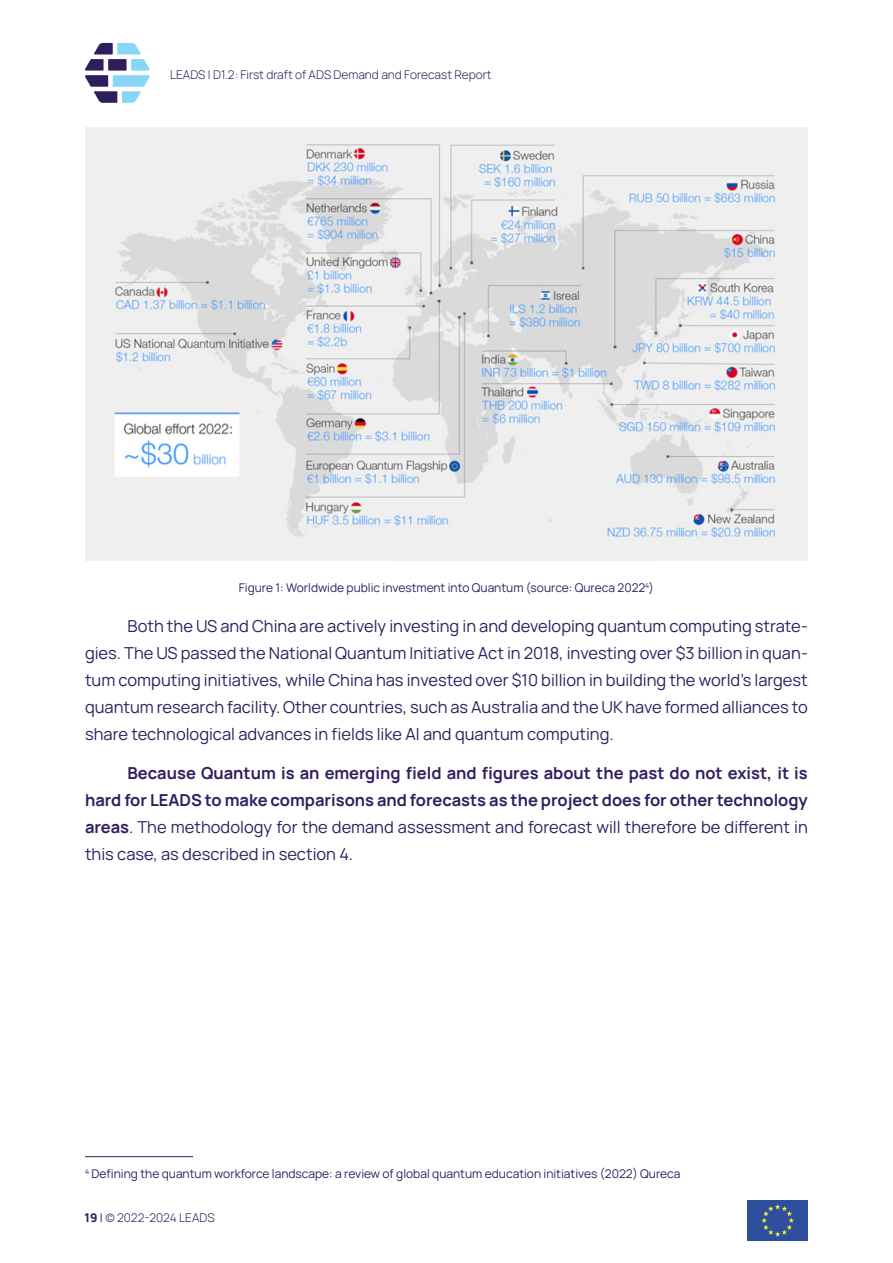
<style>
.page{position:relative;width:893px;height:1263px;background:#fff}
.page>*{position:absolute;margin:0;border:0;box-sizing:border-box;transform-origin:0 0}
.t1{font:16.5px/27px "Manrope";color:#321d5f;text-align:justify}
.t2{font:700 16.5px/27px "Manrope";color:#321d5f;text-align:justify}
.Caption__figure_and{font:12px "Manrope";color:#321d5f}
.t3{font:300 12px "Manrope";color:#321d5f}
.s1{font-weight:400}
.s2{font-weight:800}
</style>
<div class="page">
<svg style="left:85px;top:43px;width:65px;height:60px"></svg>
<img style="left:748px;top:1200px;width:60px;height:40px">
<img style="left:85px;top:128px;width:722px;height:432px">
<hr style="left:85px;top:1156px;width:108px;height:1px;background:#321d5f">
<p class="t3" style="left:170px;top:66px;width:323px">LEADS | D1.2: First draft of ADS Demand and Forecast Report</p>
<p class="Caption__figure_and" style="left:239px;top:579px;width:417px">Figure 1: Worldwide public investment into Quantum (source: Qureca 2022<sup>4</sup>)</p>
<p class="t1" style="left:85px;top:611px;width:724px;text-indent:43px">Both the US and China are actively investing in and developing quantum computing strate&shy;gies. The US passed the National Quantum Initiative Act in 2018, investing over $3 billion in quan&shy;tum computing initiatives, while China has invested over $10 billion in building the world’s largest quantum research facility. Other countries, such as Australia and the UK have formed alliances to share technological advances in fields like AI and quantum computing.</p>
<p class="t2" style="left:85px;top:759px;width:724px;text-indent:43px">Because Quantum is an emerging field and figures about the past do not exist, it is hard for LEADS to make comparisons and forecasts as the project does for other technology areas<span class="s1">. The methodology for the demand assessment and forecast will therefore be different in this case, as described in section 4.</span></p>
<p class="Caption__figure_and" style="left:85px;top:1165px;width:597px"><sup>4</sup> Defining the quantum workforce landscape: a review of global quantum education initiatives (2022) Qureca</p>
<p class="t3" style="left:85px;top:1209px;width:132px"><span class="s2">19</span> <span class="s1">|</span> © 2022-2024 LEADS</p>
</div>
